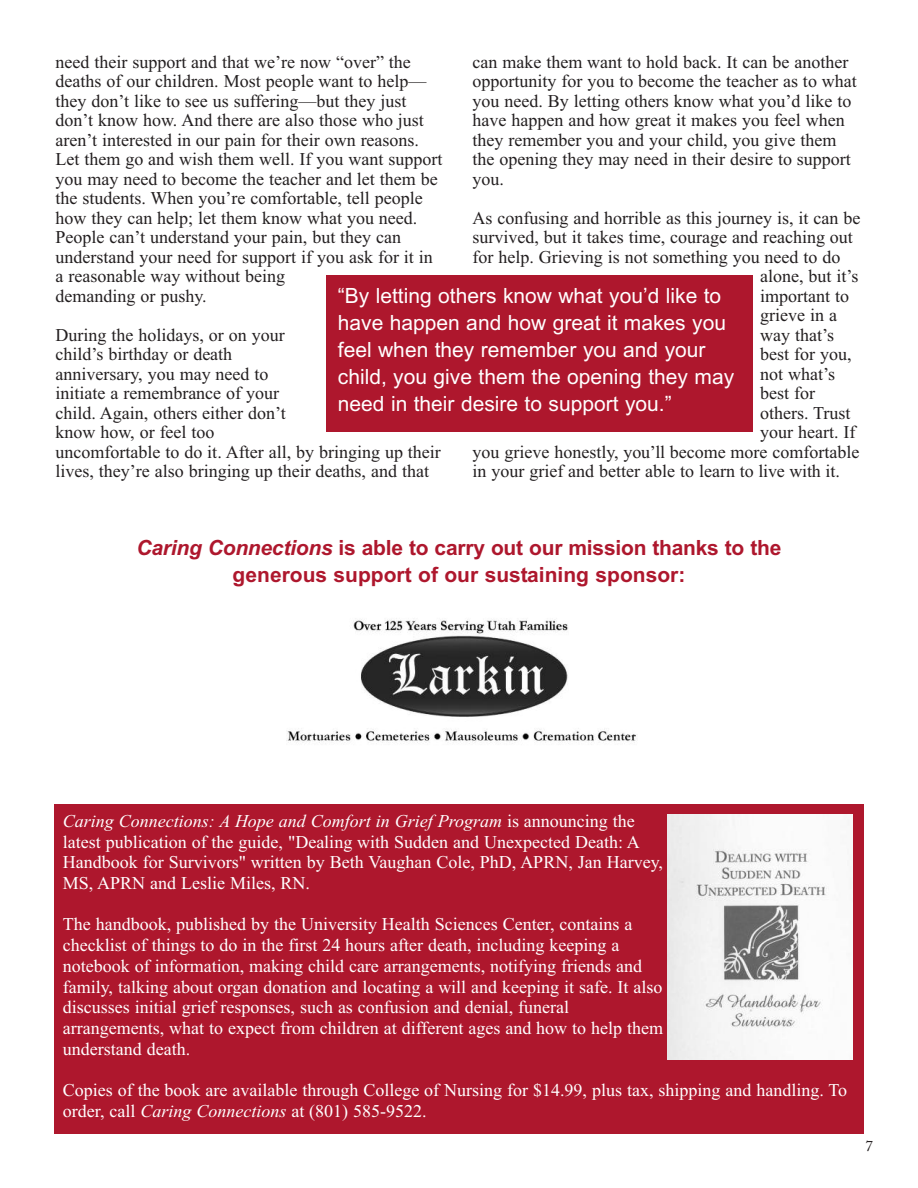
<style>
.page{position:relative;width:918px;height:1188px;background:#fff}
.page>*{position:absolute;margin:0;border:0;box-sizing:border-box;transform-origin:0 0}
.t1{font:21px/27px "Arial";color:#fff}
.t2{font:700 21px/27px "Arial";color:#ae172d;text-align:center}
.t3{font:18px/19.5px "Times New Roman";color:#231f20}
.t4{font:18px/20.7px "Times New Roman";color:#fff}
.t5{font:15px "Adobe Caslon Pro";color:#231f20}
.s1{font-style:italic}
</style>
<div class="page">
<div style="left:326px;top:275px;width:427px;height:157px;background:#ae172d"></div>
<div style="left:54px;top:804px;width:810px;height:330px;background:#ae172d"></div>
<img style="left:667px;top:814px;width:186px;height:246px">
<img style="left:287px;top:618px;width:349px;height:126px">
<p class="t3" style="left:472px;top:52px;width:386px">can make them want to hold back. It can be another opportunity for you to become the teacher as to what you need. By letting others know what you’d like to have happen and how great it makes you feel when they remember you and your child, you give them the opening they may need in their desire to support you.</p>
<p class="t3" style="left:472px;top:208px;width:389px">As confusing and horrible as this journey is, it can be</p>
<p class="t3" style="left:472px;top:228px;width:382px">survived, but it takes time, courage and reaching out</p>
<p class="t3" style="left:472px;top:247px;width:369px">for help. Grieving is not something you need to do</p>
<p class="t3" style="left:760px;top:267px;width:100px">alone, but it’s</p>
<p class="t3" style="left:760px;top:286px;width:90px">important to</p>
<p class="t3" style="left:760px;top:306px;width:78px">grieve in a</p>
<p class="t3" style="left:760px;top:325px;width:75px">way that’s</p>
<p class="t3" style="left:760px;top:345px;width:93px">best for you,</p>
<p class="t3" style="left:760px;top:364px;width:76px">not what’s</p>
<p class="t3" style="left:760px;top:384px;width:56px">best for</p>
<p class="t3" style="left:760px;top:403px;width:92px">others. Trust</p>
<p class="t3" style="left:760px;top:423px;width:97px">your heart. If</p>
<p class="t3" style="left:472px;top:442px;width:389px">you grieve honestly, you’ll become more comfortable</p>
<p class="t3" style="left:472px;top:462px;width:369px">in your grief and better able to learn to live with it.</p>
<p class="t3" style="left:55px;top:52px;width:388px">need their support and that we’re now “over” the deaths of our children. Most people want to help— they don’t like to see us suffering—but they just don’t know how. And there are also those who just aren’t interested in our pain for their own reasons.<br>Let them go and wish them well. If you want support you may need to become the teacher and let them be the students. When you’re comfortable, tell people how they can help; let them know what you need.<br>People can’t understand your pain, but they can understand your need for support if you ask for it in a reasonable way without being<br>demanding or pushy.</p>
<p class="t3" style="left:55px;top:325px;width:387px">During the holidays, or on your<br>child’s birthday or death<br>anniversary, you may need to<br>initiate a remembrance of your<br>child. Again, others either don’t<br>know how, or feel too<br>uncomfortable to do it. After all, by bringing up their lives, they’re also bringing up their deaths, and that</p>
<p class="t1" style="left:338px;top:283px;width:398px">“By letting others know what you’d like to have happen and how great it makes you feel when they remember you and your child, you give them the opening they may need in their desire to support you.”</p>
<p class="t2" style="left:137px;top:534px;width:646px"><span class="s1">Caring Connections</span> is able to carry out our mission thanks to the generous support of our sustaining sponsor:</p>
<p class="t4" style="left:63px;top:810px;width:602px"><span class="s1">Caring Connections: A Hope and Comfort in Grief Program</span> is announcing the latest publication of the guide, "Dealing with Sudden and Unexpected Death: A Handbook for Survivors" written by Beth Vaughan Cole, PhD, APRN, Jan Harvey, MS, APRN and Leslie Miles, RN.</p>
<p class="t4" style="left:63px;top:914px;width:602px">The handbook, published by the University Health Sciences Center, contains a checklist of things to do in the first 24 hours after death, including keeping a notebook of information, making child care arrangements, notifying friends and family, talking about organ donation and locating a will and keeping it safe. It also discusses initial grief responses, such as confusion and denial, funeral arrangements, what to expect from children at different ages and how to help them understand death.</p>
<p class="t4" style="left:63px;top:1080px;width:786px">Copies of the book are available through College of Nursing for $14.99, plus tax, shipping and handling. To order, call <span class="s1">Caring Connections</span> at (801) 585-9522.</p>
<p class="t5" style="left:866px;top:1140px;width:9px">7</p>
</div>
